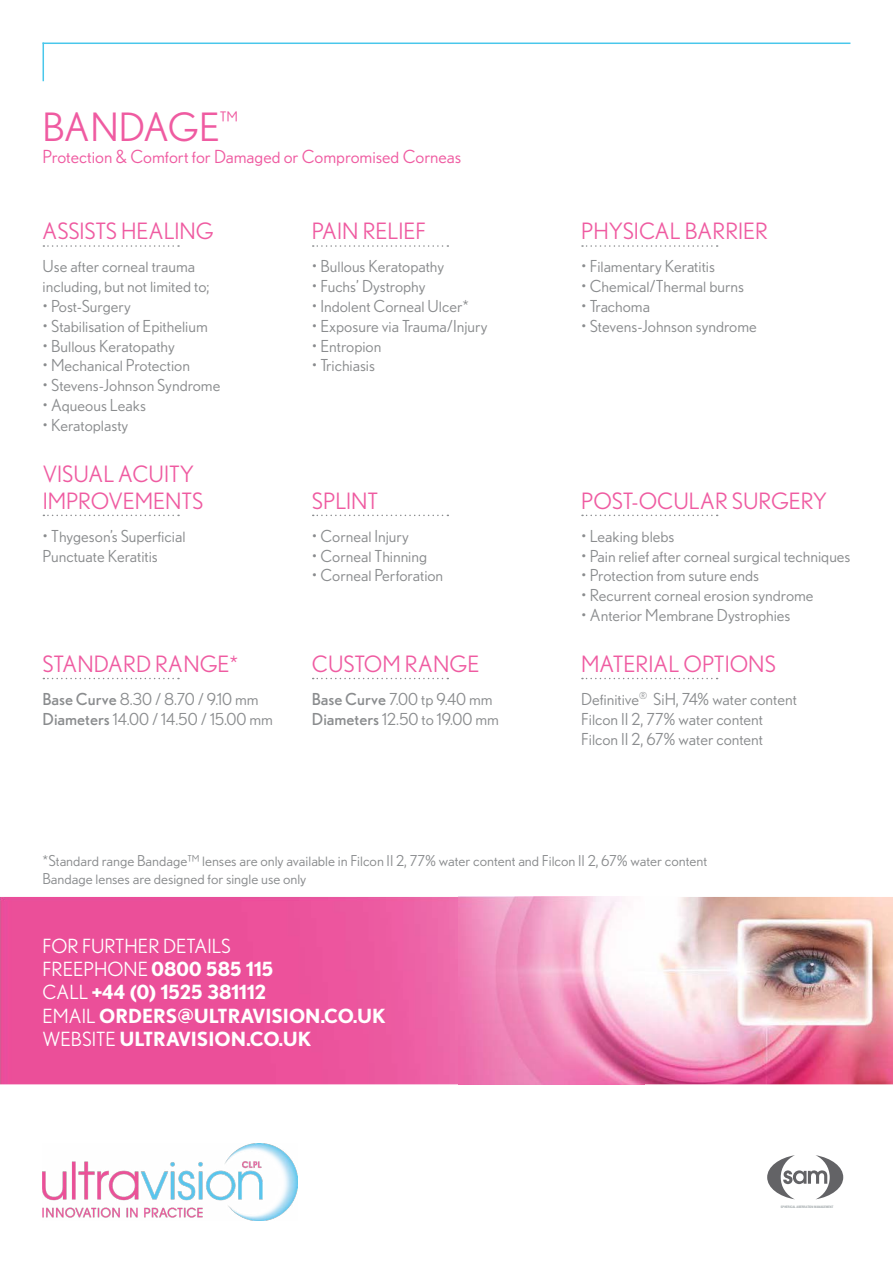
<style>
.page{position:relative;width:893px;height:1263px;background:#fff}
.page>*{position:absolute;margin:0;border:0;box-sizing:border-box;transform-origin:0 0}
.t1{font:39px "Nobel BL";letter-spacing:-.01em;color:#ef5ba1}
.t2{font:22.5px/27px "Nobel BL";color:#ef5ba1}
.t3{font:700 19.5px/23.4px "Nobel BL";color:#fff}
.t4{font:18px "Nobel BL";color:#ef5ba1}
.t5{font:16.5px/19.8px "Nobel BL";color:#8a8c8e}
.t6{font:15px/18px "Nobel BL";color:#8a8c8e}
.t7{font:700 condensed 3.3px "Helvetica Neue";color:#a3aaad}
.s1{font-style:inherit}
.s2{font-weight:400}
</style>
<div class="page">
<img style="left:0;top:897px;width:458px;height:187px">
<img style="left:644px;top:897px;width:249px;height:187px">
<img style="left:458px;top:897px;width:186px;height:187px">
<img style="left:43px;top:1143px;width:255px;height:77px">
<hr style="left:43px;top:43px;width:1px;height:38px;background:#49c7eb">
<hr style="left:43px;top:43px;width:807px;height:1px;background:#49c7eb">
<svg style="left:43px;top:245px;width:136px;height:2px"></svg>
<svg style="left:43px;top:678px;width:136px;height:1px"></svg>
<svg style="left:43px;top:515px;width:136px;height:1px"></svg>
<svg style="left:313px;top:245px;width:135px;height:2px"></svg>
<svg style="left:313px;top:678px;width:135px;height:1px"></svg>
<svg style="left:313px;top:515px;width:135px;height:1px"></svg>
<svg style="left:582px;top:245px;width:136px;height:2px"></svg>
<svg style="left:582px;top:678px;width:136px;height:1px"></svg>
<svg style="left:582px;top:515px;width:136px;height:1px"></svg>
<svg style="left:767px;top:1155px;width:76px;height:44px"></svg>
<h1 class="t1" style="left:43px;top:105px;width:197px">BANDAGE<sup>™</sup></h1>
<p class="t4" style="left:43px;top:146px;width:420px">Protection &amp; Comfort for Damaged or Compromised Corneas</p>
<h2 class="t2" style="left:43px;top:218px;width:173px">ASSISTS HEALING</h2>
<h2 class="t2" style="left:312px;top:218px;width:115px">PAIN RELIEF</h2>
<h2 class="t2" style="left:581px;top:218px;width:188px">PHYSICAL BARRIER</h2>
<p class="t5" style="left:43px;top:256px;width:168px">Use after corneal trauma including, but not limited to;</p>
<p class="t5" style="left:43px;top:296px;width:90px">• Post-Surgery</p>
<p class="t5" style="left:43px;top:316px;width:167px">• Stabilisation of Epithelium</p>
<p class="t5" style="left:43px;top:336px;width:134px">• Bullous Keratopathy</p>
<p class="t5" style="left:43px;top:355px;width:149px">• Mechanical Protection</p>
<p class="t5" style="left:43px;top:375px;width:179px">• Stevens-Johnson Syndrome</p>
<p class="t5" style="left:43px;top:395px;width:105px">• Aqueous Leaks</p>
<p class="t5" style="left:43px;top:415px;width:87px">• Keratoplasty</p>
<p class="t5" style="left:312px;top:256px;width:134px">• Bullous Keratopathy</p>
<p class="t5" style="left:312px;top:276px;width:115px">• Fuchs’ Dystrophy</p>
<p class="t5" style="left:312px;top:296px;width:158px">• Indolent Corneal Ulcer*</p>
<p class="t5" style="left:312px;top:316px;width:177px">• Exposure via Trauma/Injury</p>
<p class="t5" style="left:312px;top:336px;width:71px">• Entropion</p>
<p class="t5" style="left:312px;top:355px;width:65px">• Trichiasis</p>
<p class="t5" style="left:581px;top:256px;width:135px">• Filamentary Keratitis</p>
<p class="t5" style="left:581px;top:276px;width:164px">• Chemical/Thermal burns</p>
<p class="t5" style="left:581px;top:296px;width:70px">• Trachoma</p>
<p class="t5" style="left:581px;top:316px;width:177px">• Stevens-Johnson syndrome</p>
<h2 class="t2" style="left:43px;top:460px;width:162px">VISUAL ACUITY<br>IMPROVEMENTS</h2>
<h2 class="t2" style="left:312px;top:487px;width:68px">SPLINT</h2>
<h2 class="t2" style="left:581px;top:487px;width:247px">POST-OCULAR SURGERY</h2>
<p class="t5" style="left:43px;top:526px;width:144px">• Thygeson’s Superficial<br>Punctuate Keratitis</p>
<p class="t5" style="left:312px;top:526px;width:99px">• Corneal Injury</p>
<p class="t5" style="left:312px;top:545px;width:117px">• Corneal Thinning</p>
<p class="t5" style="left:312px;top:565px;width:133px">• Corneal Perforation</p>
<p class="t5" style="left:581px;top:526px;width:95px">• Leaking blebs</p>
<p class="t5" style="left:581px;top:545px;width:271px">• Pain relief after corneal surgical techniques</p>
<p class="t5" style="left:581px;top:565px;width:179px">• Protection from suture ends</p>
<p class="t5" style="left:581px;top:585px;width:234px">• Recurrent corneal erosion syndrome</p>
<p class="t5" style="left:581px;top:605px;width:211px">• Anterior Membrane Dystrophies</p>
<h2 class="t2" style="left:43px;top:650px;width:197px">STANDARD RANGE*</h2>
<h2 class="t2" style="left:312px;top:650px;width:169px">CUSTOM RANGE</h2>
<h2 class="t2" style="left:581px;top:650px;width:196px">MATERIAL OPTIONS</h2>
<p class="t5" style="left:43px;top:689px;width:232px"><span class="s1">Base Curve</span> 8.30 / 8.70 / 9.10 mm<br><span class="s1">Diameters</span> 14.00 / 14.50 / 15.00 mm</p>
<p class="t5" style="left:312px;top:689px;width:189px"><span class="s1">Base Curve</span> 7.00 tp 9.40 mm<br><span class="s1">Diameters</span> 12.50 to 19.00 mm</p>
<p class="t5" style="left:581px;top:689px;width:217px">Definitive<sup>®</sup> SiH, 74% water content<br>Filcon II 2, 77% water content<br>Filcon II 2, 67% water content</p>
<p class="t6" style="left:43px;top:852px;width:666px">*Standard range Bandage™ lenses are only available in Filcon II 2, 77% water content and Filcon II 2, 67% water content<br>Bandage lenses are designed for single use only</p>
<p class="t3" style="left:43px;top:933px;width:345px"><span class="s2">FOR FURTHER DETAILS<br>FREEPHONE</span> 0800 585 115<br><span class="s2">CALL</span> +44 (0) 1525 381112<br><span class="s2">EMAIL</span> ORDERS@ULTRAVISION.CO.UK<br><span class="s2">WEBSITE</span> ULTRAVISION.CO.UK</p>
<p class="t7" style="left:781px;top:1205px;width:54px">SPHERICAL ABERRATION MANAGEMENT</p>
</div>
